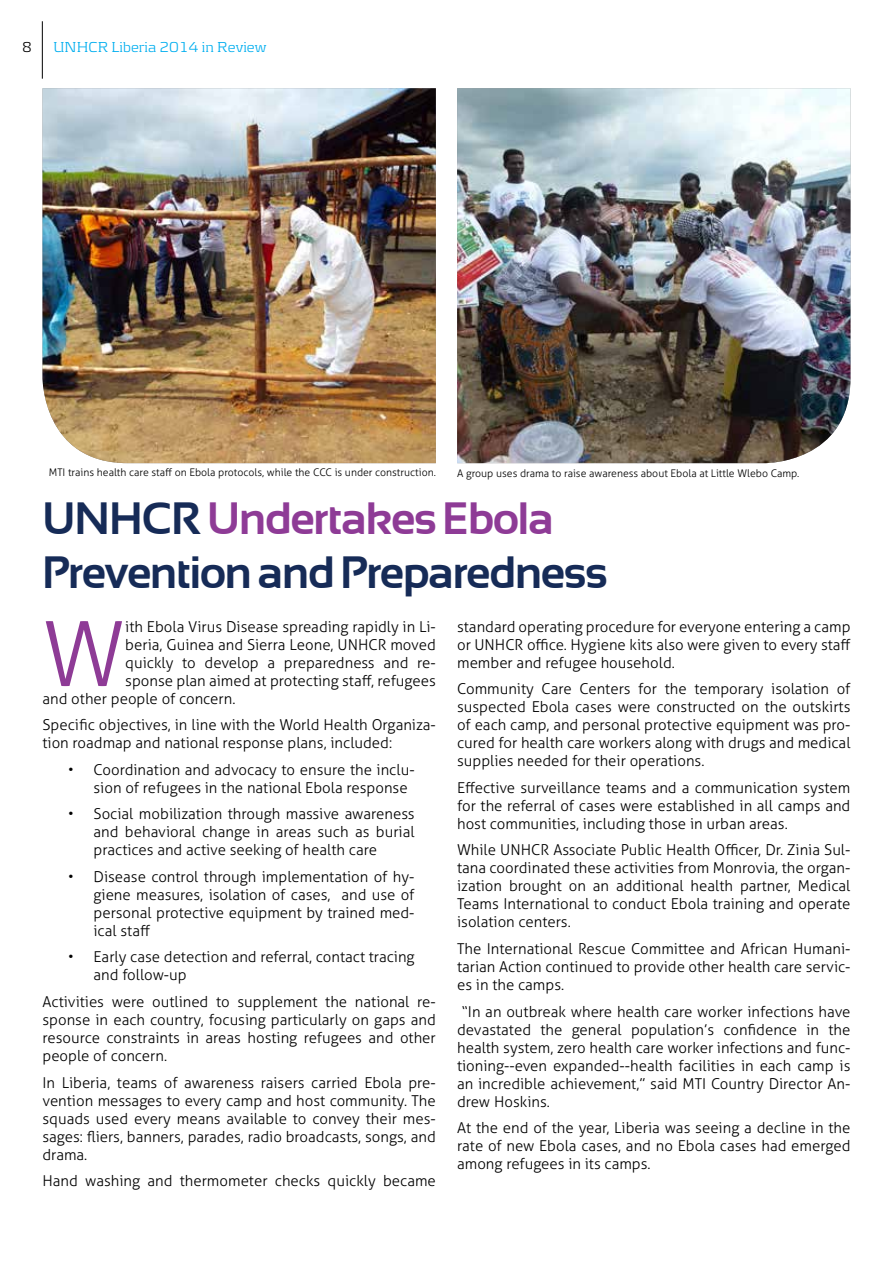
<style>
.page{position:relative;width:893px;height:1263px;background:#fff}
.page>*{position:absolute;margin:0;border:0;box-sizing:border-box;transform-origin:0 0}
.t1{font:300 89.85px "Aller";color:#8e3b96}
.t2{font:700 45px/54px "Sansation";letter-spacing:-.025em;color:#162b57}
.t3{font:300 15px/18px "Aller";color:#000;text-align:justify}
.t4{font:300 15px "Kontrapunkt";color:#00aeef}
.t5{font:300 15px "Kontrapunkt";color:#000}
.t6{font:300 10.5px "Aller";color:#000}
.s1{color:#8e3b96}
</style>
<div class="page">
<img style="left:43px;top:88px;width:393px;height:375px">
<img style="left:457px;top:88px;width:393px;height:375px">
<hr style="left:42px;top:21px;width:1px;height:58px;background:#000">
<p class="t5" style="left:22px;top:38px;width:11px">8</p>
<p class="t4" style="left:53px;top:38px;width:215px">UNHCR Liberia 2014 in Review</p>
<p class="t6" style="left:49px;top:465px;width:388px">MTI trains health care staff on Ebola protocols, while the CCC is under construction.</p>
<p class="t6" style="left:457px;top:467px;width:344px">A group uses drama to raise awareness about Ebola at Little Wlebo Camp.</p>
<h2 class="t2" style="left:42px;top:491px;width:567px">UNHCR <span class="s1">Undertakes Ebola<br></span>Prevention and Preparedness</h2>
<h1 class="t1" style="left:43px;top:600px;width:84px">W</h1>
<p class="t3" style="left:125px;top:618px;width:312px">ith Ebola Virus Disease spreading rapidly in Li-</p>
<p class="t3" style="left:125px;top:636px;width:312px">beria, Guinea and Sierra Leone, UNHCR moved</p>
<p class="t3" style="left:125px;top:654px;width:312px">quickly to develop a preparedness and re-</p>
<p class="t3" style="left:125px;top:672px;width:312px">sponse plan aimed at protecting staff, refugees</p>
<p class="t3" style="left:43px;top:690px;width:194px">and other people of concern.</p>
<p class="t3" style="left:43px;top:716px;width:395px">Specific objectives, in line with the World Health Organiza&shy;tion roadmap and national response plans, included:</p>
<p class="t3" style="left:94px;top:761px;width:323px;text-indent:-26px">• Coordination and advocacy to ensure the inclu&shy;sion of refugees in the national Ebola response</p>
<p class="t3" style="left:94px;top:805px;width:323px;text-indent:-26px">• Social mobilization through massive awareness and behavioral change in areas such as burial practices and active seeking of health care</p>
<p class="t3" style="left:94px;top:868px;width:323px;text-indent:-26px">• Disease control through implementation of hy&shy;giene measures, isolation of cases, and use of personal protective equipment by trained med&shy;ical staff</p>
<p class="t3" style="left:94px;top:948px;width:323px;text-indent:-26px">• Early case detection and referral, contact tracing and follow-up</p>
<p class="t3" style="left:43px;top:993px;width:395px">Activities were outlined to supplement the national re&shy;sponse in each country, focusing particularly on gaps and resource constraints in areas hosting refugees and other people of concern.</p>
<p class="t3" style="left:43px;top:1073px;width:395px">In Liberia, teams of awareness raisers carried Ebola pre&shy;vention messages to every camp and host community. The squads used every means available to convey their mes&shy;sages: fliers, banners, parades, radio broadcasts, songs, and drama.</p>
<p class="t3" style="left:43px;top:1172px;width:395px">Hand washing and thermometer checks quickly became</p>
<p class="t3" style="left:457px;top:618px;width:395px">standard operating procedure for everyone entering a camp or UNHCR office. Hygiene kits also were given to every staff member and refugee household.</p>
<p class="t3" style="left:457px;top:680px;width:395px">Community Care Centers for the temporary isolation of suspected Ebola cases were constructed on the outskirts of each camp, and personal protective equipment was pro&shy;cured for health care workers along with drugs and medical supplies needed for their operations.</p>
<p class="t3" style="left:457px;top:779px;width:395px">Effective surveillance teams and a communication system for the referral of cases were established in all camps and host communities, including those in urban areas.</p>
<p class="t3" style="left:457px;top:841px;width:395px">While UNHCR Associate Public Health Officer, Dr. Zinia Sul&shy;tana coordinated these activities from Monrovia, the organ&shy;ization brought on an additional health partner, Medical Teams International to conduct Ebola training and operate isolation centers.</p>
<p class="t3" style="left:457px;top:940px;width:395px">The International Rescue Committee and African Humani&shy;tarian Action continued to provide other health care servic&shy;es in the camps.</p>
<p class="t3" style="left:457px;top:1002px;width:395px;text-indent:5px">“In an outbreak where health care worker infections have devastated the general population’s confidence in the health system, zero health care worker infections and func&shy;tioning--even expanded--health facilities in each camp is an incredible achievement,” said MTI Country Director An&shy;drew Hoskins.</p>
<p class="t3" style="left:457px;top:1119px;width:395px">At the end of the year, Liberia was seeing a decline in the rate of new Ebola cases, and no Ebola cases had emerged among refugees in its camps.</p>
</div>
